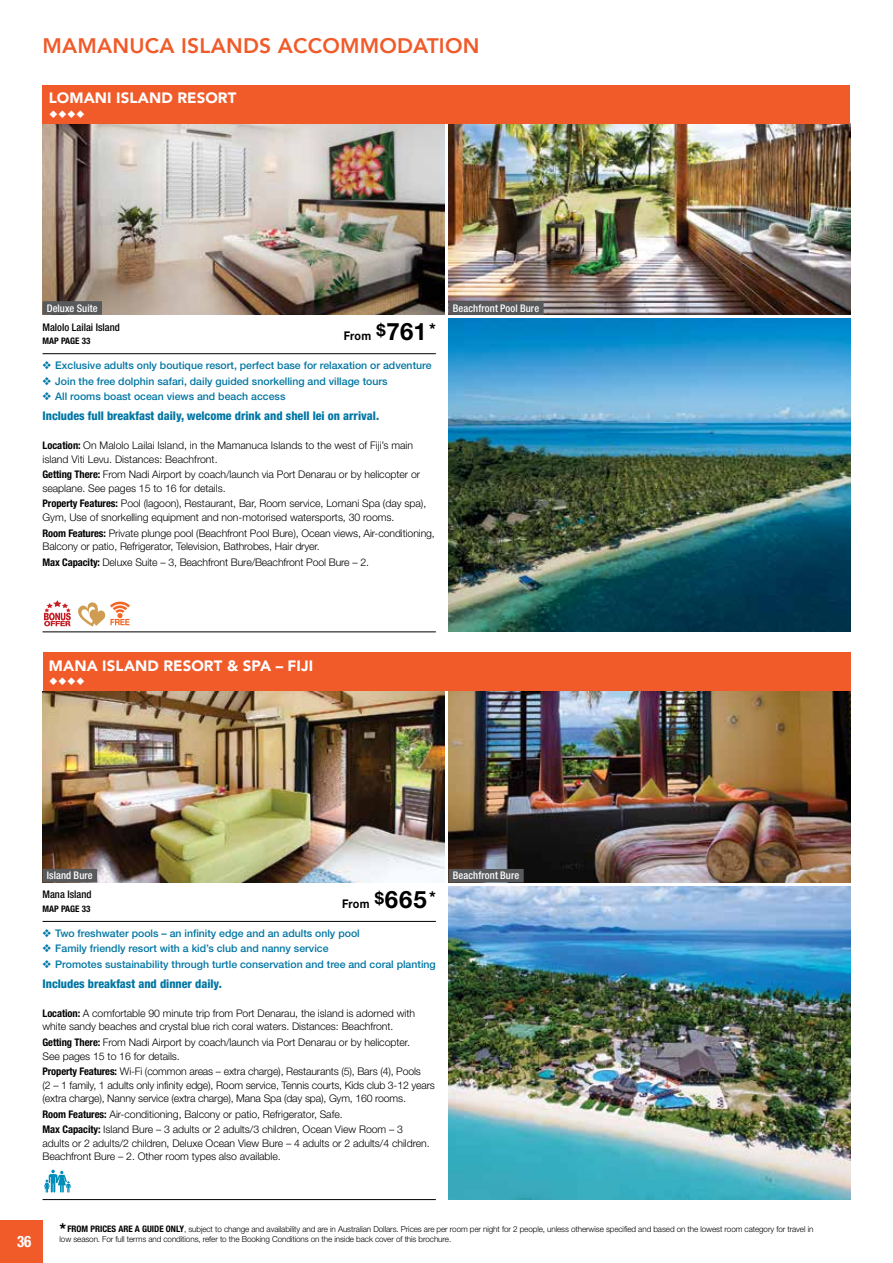
<style>
.page{position:relative;width:893px;height:1263px;background:#fff}
.page>*{position:absolute;margin:0;border:0;box-sizing:border-box;transform-origin:0 0}
.t1{font:800 21px "Avenir";letter-spacing:.01em;color:#f15a29}
.t2{font:700 condensed 15.75px "Helvetica Neue LT Std";color:#fff;scale:.95 1}
.t3{font:900 15px "Avenir";letter-spacing:.005em;color:#fff}
.t4{font:800 condensed 12px "Helvetica Neue LT Std";color:#0076a3}
.t5{font:700 12px "Helvetica Neue LT Std";letter-spacing:.02em;color:#000;scale:.9 1}
.t6{font:300 10.5px/13.5px "Helvetica Neue LT Std";letter-spacing:-.005em;color:#000}
.t7{font:500 10.5px "Helvetica Neue LT Std";color:#0076a3}
.t8{font:500 condensed 10.5px "Helvetica Neue LT Std";letter-spacing:.01em;color:#fff}
.t9{font:500 condensed 10.5px "Helvetica Neue LT Std";color:#000}
.t10{font:700 condensed 9px "Helvetica Neue LT Std";color:#000}
.t11{font:300 8.25px/9.9px "Helvetica Neue LT Std";letter-spacing:-.01em;color:#000}
.s1{font-weight:700;font-stretch:condensed}
.s2{font-size:24px}
.s3{font-weight:700;font-size:16.5px}
.s4{font-weight:700;font-stretch:condensed;font-size:9px}
</style>
<div class="page">
<div style="left:0;top:1220px;width:43px;height:43px;background:#f15a29"></div>
<div style="left:43px;top:653px;width:807px;height:38px;background:#f15a29"></div>
<hr style="left:43px;top:921px;width:393px;height:1px;background:#000">
<hr style="left:43px;top:1199px;width:393px;height:1px;background:#000">
<svg style="left:44px;top:1170px;width:27px;height:22px"></svg>
<img style="left:43px;top:691px;width:401px;height:191px">
<div style="left:43px;top:869px;width:54px;height:13px;background:#58595b"></div>
<img style="left:449px;top:691px;width:401px;height:191px">
<img style="left:449px;top:887px;width:401px;height:312px">
<div style="left:449px;top:869px;width:75px;height:13px;background:#58595b"></div>
<img style="left:43px;top:123px;width:401px;height:192px">
<div style="left:43px;top:301px;width:59px;height:14px;background:#58595b"></div>
<hr style="left:43px;top:353px;width:393px;height:1px;background:#000">
<hr style="left:43px;top:631px;width:393px;height:1px;background:#000">
<svg style="left:44px;top:600px;width:27px;height:26px"></svg>
<svg style="left:78px;top:602px;width:52px;height:24px"></svg>
<img style="left:449px;top:123px;width:401px;height:192px">
<img style="left:449px;top:319px;width:401px;height:312px">
<div style="left:43px;top:85px;width:807px;height:38px;background:#f15a29"></div>
<div style="left:449px;top:301px;width:95px;height:14px;background:#58595b"></div>
<h1 class="t1" style="left:43px;top:29px;width:438px">MAMANUCA ISLANDS ACCOMMODATION</h1>
<h3 class="t3" style="left:49px;top:85px;width:189px">LOMANI ISLAND RESORT</h3>
<p class="t8" style="left:47px;top:302px;width:52px">Deluxe Suite</p>
<p class="t9" style="left:43px;top:321px;width:79px">Malolo Lailai Island</p>
<p class="t10" style="left:43px;top:335px;width:49px">MAP PAGE 33</p>
<p class="t7" style="left:43px;top:359px;width:390px">❖ Exclusive adults only boutique resort, perfect base for relaxation or adventure</p>
<p class="t7" style="left:43px;top:375px;width:347px">❖ Join the free dolphin safari, daily guided snorkelling and village tours</p>
<p class="t7" style="left:43px;top:390px;width:244px">❖ All rooms boast ocean views and beach access</p>
<p class="t4" style="left:43px;top:408px;width:338px">Includes full breakfast daily, welcome drink and shell lei on arrival.</p>
<p class="t6" style="left:43px;top:438px;width:372px"><span class="s1">Location:</span> On Malolo Lailai Island, in the Mamanuca Islands to the west of Fiji’s main island Viti Levu. Distances: Beachfront.</p>
<p class="t6" style="left:43px;top:468px;width:379px"><span class="s1">Getting There:</span> From Nadi Airport by coach/launch via Port Denarau or by helicopter or seaplane. See pages 15 to 16 for details.</p>
<p class="t6" style="left:43px;top:497px;width:385px"><span class="s1">Property Features:</span> Pool (lagoon), Restaurant, Bar, Room service, Lomani Spa (day spa),<br>Gym, Use of snorkelling equipment and non-motorised watersports, 30 rooms.</p>
<p class="t6" style="left:43px;top:526px;width:394px"><span class="s1">Room Features:</span> Private plunge pool (Beachfront Pool Bure), Ocean views, Air-conditioning,<br>Balcony or patio, Refrigerator, Television, Bathrobes, Hair dryer.</p>
<p class="t6" style="left:43px;top:555px;width:328px"><span class="s1">Max Capacity:</span> Deluxe Suite – 3, Beachfront Bure/Beachfront Pool Bure – 2.</p>
<p class="t5" style="left:344px;top:329px;width:104px">From <sup>$</sup><span class="s2">761</span> <sup>*</sup></p>
<p class="t8" style="left:453px;top:302px;width:88px">Beachfront Pool Bure</p>
<h3 class="t3" style="left:49px;top:653px;width:266px">MANA ISLAND RESORT &amp; SPA – FIJI</h3>
<p class="t8" style="left:47px;top:869px;width:47px">Island Bure</p>
<p class="t8" style="left:453px;top:869px;width:68px">Beachfront Bure</p>
<p class="t9" style="left:43px;top:888px;width:50px">Mana Island</p>
<p class="t10" style="left:43px;top:903px;width:49px">MAP PAGE 33</p>
<p class="t5" style="left:342px;top:896px;width:106px">From <sup>$</sup><span class="s2">665</span><sup>*</sup></p>
<p class="t7" style="left:43px;top:927px;width:319px">❖ Two freshwater pools – an infinity edge and an adults only pool</p>
<p class="t7" style="left:43px;top:942px;width:288px">❖ Family friendly resort with a kid’s club and nanny service</p>
<p class="t7" style="left:43px;top:958px;width:395px">❖ Promotes sustainability through turtle conservation and tree and coral planting</p>
<p class="t4" style="left:43px;top:976px;width:181px">Includes breakfast and dinner daily.</p>
<p class="t6" style="left:43px;top:1006px;width:374px"><span class="s1">Location:</span> A comfortable 90 minute trip from Port Denarau, the island is adorned with white sandy beaches and crystal blue rich coral waters. Distances: Beachfront.</p>
<p class="t6" style="left:43px;top:1035px;width:369px"><span class="s1">Getting There:</span> From Nadi Airport by coach/launch via Port Denarau or by helicopter.<br>See pages 15 to 16 for details.</p>
<p class="t6" style="left:43px;top:1064px;width:394px"><span class="s1">Property Features:</span> Wi-Fi (common areas – extra charge), Restaurants (5), Bars (4), Pools<br>(2 – 1 family, 1 adults only infinity edge), Room service, Tennis courts, Kids club 3-12 years (extra charge), Nanny service (extra charge), Mana Spa (day spa), Gym, 160 rooms.</p>
<p class="t6" style="left:43px;top:1106px;width:362px;line-height:15.6px"><span class="s1">Room Features:</span> Air-conditioning, Balcony or patio, Refrigerator, Safe.<br><span class="s1">Max Capacity:</span> Island Bure – 3 adults or 2 adults/3 children, Ocean View Room – 3</p>
<p class="t6" style="left:43px;top:1136px;width:389px">adults or 2 adults/2 children, Deluxe Ocean View Bure – 4 adults or 2 adults/4 children.<br>Beachfront Bure – 2. Other room types also available.</p>
<h2 class="t2" style="left:17px;top:1232px;width:16px">36</h2>
<p class="t11" style="left:60px;top:1224px;width:755px"><span class="s3">*</span> <span class="s4">FROM PRICES ARE A GUIDE ONLY</span>, subject to change and availability and are in Australian Dollars. Prices are per room per night for 2 people, unless otherwise specified and based on the lowest room category for travel in low season. For full terms and conditions, refer to the Booking Conditions on the inside back cover of this brochure.</p>
</div>
